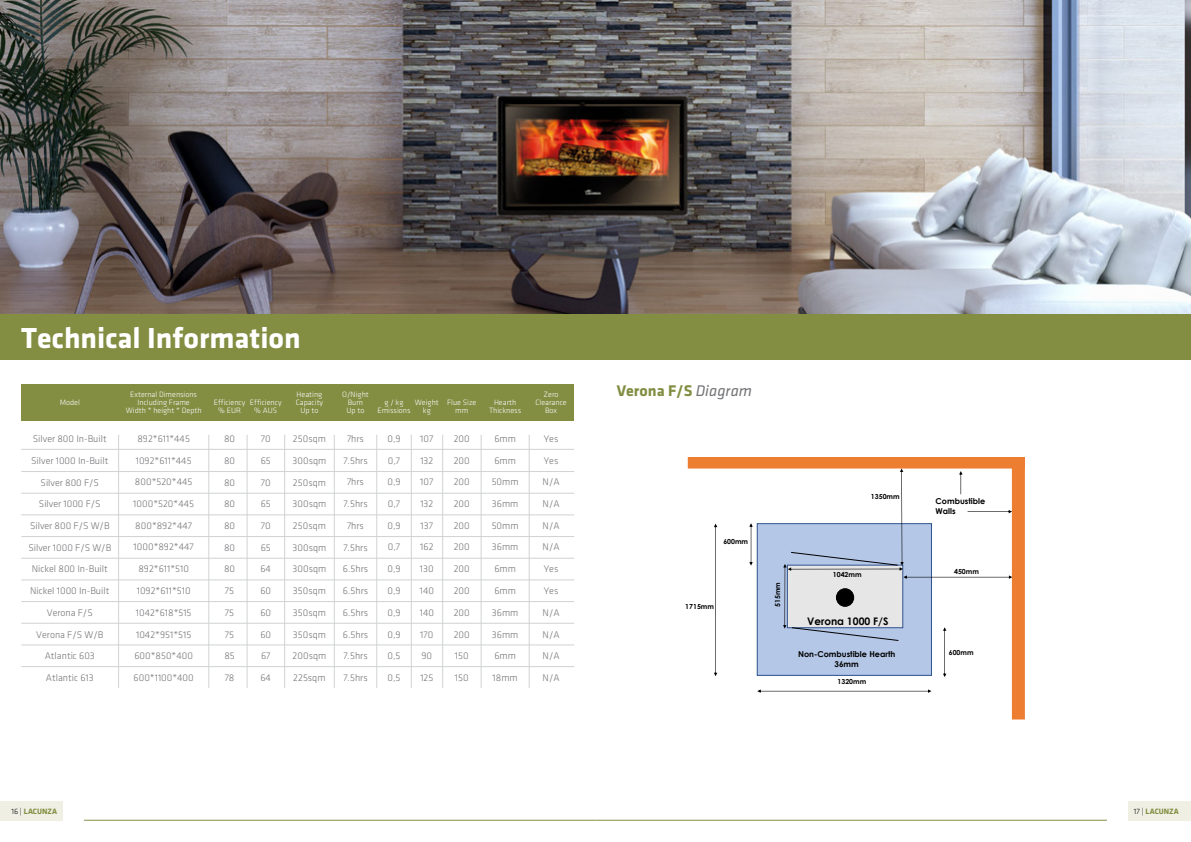
<style>
.page{position:relative;width:1191px;height:842px;background:#fff}
.page>*{position:absolute;margin:0;border:0;box-sizing:border-box;transform-origin:0 0}
.t1{font:700 30px "Klavika";color:#fff}
.t2{font:700 16px "Klavika";color:#838e43}
.t3{font:700 10.4px "Century Gothic";color:#000}
.t4{font:300 10px/21.7px "Klavika";color:#717275;text-align:justify}
.t5{font:700 8.1px/9.8px "Century Gothic";color:#000}
.t6{font:300 8px/8px "Klavika";color:#fff;text-align:center}
.t7{font:700 8px "Klavika";color:#828f42}
.t8{font:700 6.9px "Century Gothic";color:#000}
.s1{font-weight:400;font-style:italic;color:#717275}
.s2{font-weight:300;color:#000}
</style>
<div class="page">
<div style="left:21px;top:384px;width:553px;height:37px;background:#838e43"></div>
<hr style="left:21px;top:449px;width:553px;height:1px;background:#d0d2d3">
<hr style="left:284px;top:435px;width:1px;height:253px;background:#d0d2d3">
<hr style="left:247px;top:435px;width:1px;height:253px;background:#d0d2d3">
<hr style="left:376px;top:435px;width:1px;height:253px;background:#d0d2d3">
<hr style="left:334px;top:435px;width:1px;height:253px;background:#d0d2d3">
<hr style="left:411px;top:435px;width:1px;height:253px;background:#d0d2d3">
<hr style="left:442px;top:435px;width:1px;height:253px;background:#d0d2d3">
<hr style="left:481px;top:435px;width:1px;height:253px;background:#d0d2d3">
<hr style="left:529px;top:435px;width:1px;height:253px;background:#d0d2d3">
<hr style="left:208px;top:435px;width:1px;height:253px;background:#d0d2d3">
<hr style="left:118px;top:435px;width:1px;height:253px;background:#d0d2d3">
<hr style="left:21px;top:471px;width:553px;height:1px;background:#d0d2d3">
<hr style="left:21px;top:493px;width:553px;height:1px;background:#d0d2d3">
<hr style="left:21px;top:515px;width:553px;height:1px;background:#d0d2d3">
<hr style="left:21px;top:536px;width:553px;height:1px;background:#d0d2d3">
<hr style="left:21px;top:558px;width:553px;height:1px;background:#d0d2d3">
<hr style="left:21px;top:580px;width:553px;height:1px;background:#d0d2d3">
<hr style="left:21px;top:601px;width:553px;height:1px;background:#d0d2d3">
<hr style="left:21px;top:623px;width:553px;height:1px;background:#d0d2d3">
<hr style="left:21px;top:645px;width:553px;height:1px;background:#d0d2d3">
<hr style="left:21px;top:666px;width:553px;height:1px;background:#d0d2d3">
<hr style="left:84px;top:820px;width:511px;height:1px;background:#838e43">
<hr style="left:595px;top:820px;width:512px;height:1px;background:#838e43">
<div style="left:688px;top:457px;width:336px;height:11px;background:#ed7d31"></div>
<div style="left:1012px;top:468px;width:12px;height:251px;background:#ed7d31"></div>
<div style="left:757px;top:524px;width:174px;height:151px;background:#b4c7e7"></div>
<svg style="left:714px;top:524px;width:3px;height:152px"></svg>
<svg style="left:757px;top:689px;width:174px;height:4px"></svg>
<svg style="left:783px;top:468px;width:229px;height:209px"></svg>
<svg style="left:749px;top:523px;width:3px;height:43px"></svg>
<img style="left:0;top:0;width:1191px;height:315px">
<div style="left:0;top:315px;width:1191px;height:45px;background:#838e43"></div>
<div style="left:1128px;top:801px;width:63px;height:20px;background:#f0efe4"></div>
<div style="left:0;top:801px;width:63px;height:20px;background:#f0efe4"></div>
<h1 class="t1" style="left:21px;top:322px;width:281px">Technical Information</h1>
<p class="t6" style="left:60px;top:399px;width:22px">Model</p>
<p class="t6" style="left:126px;top:391px;width:77px">External Dimensions<br>Including Frame<br>Width * height * Depth</p>
<p class="t6" style="left:214px;top:399px;width:33px">Efficiency % EUR</p>
<p class="t6" style="left:250px;top:399px;width:33px">Efficiency % AUS</p>
<p class="t6" style="left:296px;top:391px;width:29px">Heating<br>Capacity<br>Up to</p>
<p class="t6" style="left:342px;top:391px;width:28px">O/Night<br>Burn<br>Up to</p>
<p class="t6" style="left:377px;top:399px;width:35px">g / kg<br>Emissions</p>
<p class="t6" style="left:415px;top:399px;width:26px">Weight kg</p>
<p class="t6" style="left:447px;top:399px;width:31px">Flue Size mm</p>
<p class="t6" style="left:489px;top:399px;width:34px">Hearth<br>Thickness</p>
<p class="t6" style="left:535px;top:391px;width:33px">Zero<br>Clearance<br>Box</p>
<p class="t4" style="left:33px;top:428px;width:75px">Silver 800 In-Built</p>
<p class="t4" style="left:343px;top:428px;width:26px;text-align:center">7hrs<br>7.5hrs<br>7hrs<br>7.5hrs</p>
<p class="t4" style="left:343px;top:536px;width:27px">7.5hrs<br>6.5hrs</p>
<p class="t4" style="left:343px;top:580px;width:27px">6.5hrs 6.5hrs 6.5hrs 7.5hrs 7.5hrs</p>
<p class="t4" style="left:137px;top:428px;width:54px">892*611*445</p>
<p class="t4" style="left:224px;top:428px;width:13px">80<br>80<br>80<br>80</p>
<p class="t4" style="left:224px;top:537px;width:13px">80<br>80</p>
<p class="t4" style="left:224px;top:580px;width:12px">75<br>75<br>75<br>85<br>78</p>
<p class="t4" style="left:454px;top:428px;width:18px">200</p>
<p class="t4" style="left:494px;top:428px;width:23px">6mm</p>
<p class="t4" style="left:544px;top:428px;width:16px">Yes</p>
<p class="t4" style="left:420px;top:428px;width:15px">107</p>
<p class="t4" style="left:387px;top:428px;width:15px">0,9</p>
<p class="t4" style="left:292px;top:428px;width:35px">250sqm 300sqm 250sqm 300sqm</p>
<p class="t4" style="left:292px;top:536px;width:35px">300sqm<br>300sqm</p>
<p class="t4" style="left:293px;top:580px;width:35px">350sqm 350sqm 350sqm 200sqm 225sqm</p>
<p class="t4" style="left:261px;top:428px;width:12px">70<br>65<br>70<br>65</p>
<p class="t4" style="left:260px;top:537px;width:12px">65<br>64</p>
<p class="t4" style="left:260px;top:580px;width:12px">60<br>60<br>60<br>67<br>64</p>
<p class="t4" style="left:136px;top:450px;width:57px">1092*611*445</p>
<p class="t4" style="left:31px;top:450px;width:79px">Silver 1000 In-Built</p>
<p class="t4" style="left:454px;top:450px;width:18px">200</p>
<p class="t4" style="left:494px;top:450px;width:23px">6mm</p>
<p class="t4" style="left:544px;top:450px;width:16px">Yes</p>
<p class="t4" style="left:420px;top:450px;width:15px">132</p>
<p class="t4" style="left:388px;top:450px;width:14px">0,7</p>
<p class="t4" style="left:135px;top:471px;width:59px">800*520*445</p>
<p class="t4" style="left:454px;top:471px;width:18px">200</p>
<p class="t4" style="left:492px;top:471px;width:28px">50mm</p>
<p class="t4" style="left:542px;top:471px;width:18px">N/A</p>
<p class="t4" style="left:41px;top:472px;width:60px">Silver 800 F/S</p>
<p class="t4" style="left:420px;top:471px;width:15px">107</p>
<p class="t4" style="left:387px;top:471px;width:15px">0,9</p>
<p class="t4" style="left:133px;top:493px;width:62px">1000*520*445</p>
<p class="t4" style="left:454px;top:493px;width:18px">200</p>
<p class="t4" style="left:492px;top:493px;width:28px">36mm</p>
<p class="t4" style="left:542px;top:493px;width:18px">N/A</p>
<p class="t4" style="left:39px;top:493px;width:63px">Silver 1000 F/S</p>
<p class="t4" style="left:420px;top:493px;width:15px">132</p>
<p class="t4" style="left:388px;top:493px;width:14px">0,7</p>
<p class="t4" style="left:135px;top:515px;width:58px">800*892*447</p>
<p class="t4" style="left:347px;top:515px;width:18px">7hrs</p>
<p class="t4" style="left:454px;top:515px;width:18px">200</p>
<p class="t4" style="left:492px;top:515px;width:28px">50mm</p>
<p class="t4" style="left:542px;top:515px;width:18px">N/A</p>
<p class="t4" style="left:30px;top:515px;width:81px">Silver 800 F/S W/B</p>
<p class="t4" style="left:421px;top:515px;width:14px">137</p>
<p class="t4" style="left:387px;top:515px;width:15px">0,9</p>
<p class="t4" style="left:293px;top:515px;width:35px">250sqm</p>
<p class="t4" style="left:261px;top:515px;width:11px">70</p>
<p class="t4" style="left:224px;top:515px;width:13px">80</p>
<p class="t4" style="left:134px;top:536px;width:62px">1000*892*447</p>
<p class="t4" style="left:454px;top:536px;width:18px">200</p>
<p class="t4" style="left:492px;top:536px;width:28px">36mm</p>
<p class="t4" style="left:542px;top:536px;width:18px">N/A</p>
<p class="t4" style="left:28px;top:537px;width:84px">Silver 1000 F/S W/B</p>
<p class="t4" style="left:420px;top:536px;width:15px">162</p>
<p class="t4" style="left:388px;top:536px;width:14px">0,7</p>
<p class="t4" style="left:138px;top:558px;width:52px">892*611*510</p>
<p class="t4" style="left:32px;top:558px;width:77px">Nickel 800 In-Built</p>
<p class="t4" style="left:454px;top:558px;width:18px">200</p>
<p class="t4" style="left:494px;top:558px;width:23px">6mm</p>
<p class="t4" style="left:544px;top:558px;width:16px">Yes</p>
<p class="t4" style="left:420px;top:558px;width:15px">130</p>
<p class="t4" style="left:387px;top:558px;width:15px">0,9</p>
<p class="t4" style="left:134px;top:580px;width:62px;text-align:center">1092*611*510<br>1042*618*515<br>1042*951*515<br>600*850*400<br>600*1100*400</p>
<p class="t4" style="left:30px;top:580px;width:81px;text-align:center">Nickel 1000 In-Built<br>Verona F/S<br>Verona F/S W/B<br>Atlantic 603<br>Atlantic 613</p>
<p class="t4" style="left:454px;top:580px;width:18px">200</p>
<p class="t4" style="left:494px;top:580px;width:23px">6mm</p>
<p class="t4" style="left:544px;top:580px;width:16px">Yes</p>
<p class="t4" style="left:454px;top:602px;width:18px">200</p>
<p class="t4" style="left:492px;top:602px;width:28px">36mm</p>
<p class="t4" style="left:542px;top:602px;width:18px">N/A</p>
<p class="t4" style="left:454px;top:624px;width:18px">200</p>
<p class="t4" style="left:492px;top:624px;width:28px">36mm</p>
<p class="t4" style="left:542px;top:624px;width:18px">N/A</p>
<p class="t4" style="left:455px;top:645px;width:15px">150</p>
<p class="t4" style="left:494px;top:645px;width:23px">6mm</p>
<p class="t4" style="left:542px;top:645px;width:18px">N/A</p>
<p class="t4" style="left:455px;top:667px;width:15px">150</p>
<p class="t4" style="left:492px;top:667px;width:27px">18mm</p>
<p class="t4" style="left:542px;top:667px;width:18px">N/A</p>
<p class="t4" style="left:420px;top:580px;width:16px;text-align:left">140<br>140<br>170<br>90<br>125</p>
<p class="t4" style="left:387px;top:580px;width:15px">0,9<br>0,9<br>0,9<br>0,5<br>0,5</p>
<h2 class="t2" style="left:617px;top:382px;width:137px">Verona F/S <span class="s1">Diagram</span></h2>
<p class="t8" style="left:723px;top:536px;width:26px">600mm</p>
<p class="t8" style="left:685px;top:602px;width:30px">1715mm</p>
<p class="t8" style="left:871px;top:492px;width:30px">1350mm</p>
<p class="t8" style="left:772px;top:607px;width:26px;rotate:-90deg">515mm</p>
<p class="t8" style="left:833px;top:569px;width:30px">1042mm</p>
<p class="t3" style="left:807px;top:613px;width:83px">Verona 1000 F/S</p>
<p class="t5" style="left:798px;top:649px;width:99px;text-align:center">Non-Combustible Hearth<br>36mm</p>
<p class="t8" style="left:837px;top:676px;width:30px">1320mm</p>
<p class="t5" style="left:935px;top:496px;width:51px">Combustible<br>Walls</p>
<p class="t8" style="left:954px;top:567px;width:26px">450mm</p>
<p class="t8" style="left:948px;top:647px;width:26px">600mm</p>
<p class="t7" style="left:11px;top:807px;width:47px"><span class="s2">16 |</span> LACUNZA</p>
<p class="t7" style="left:1133px;top:807px;width:47px"><span class="s2">17 |</span> LACUNZA</p>
</div>
